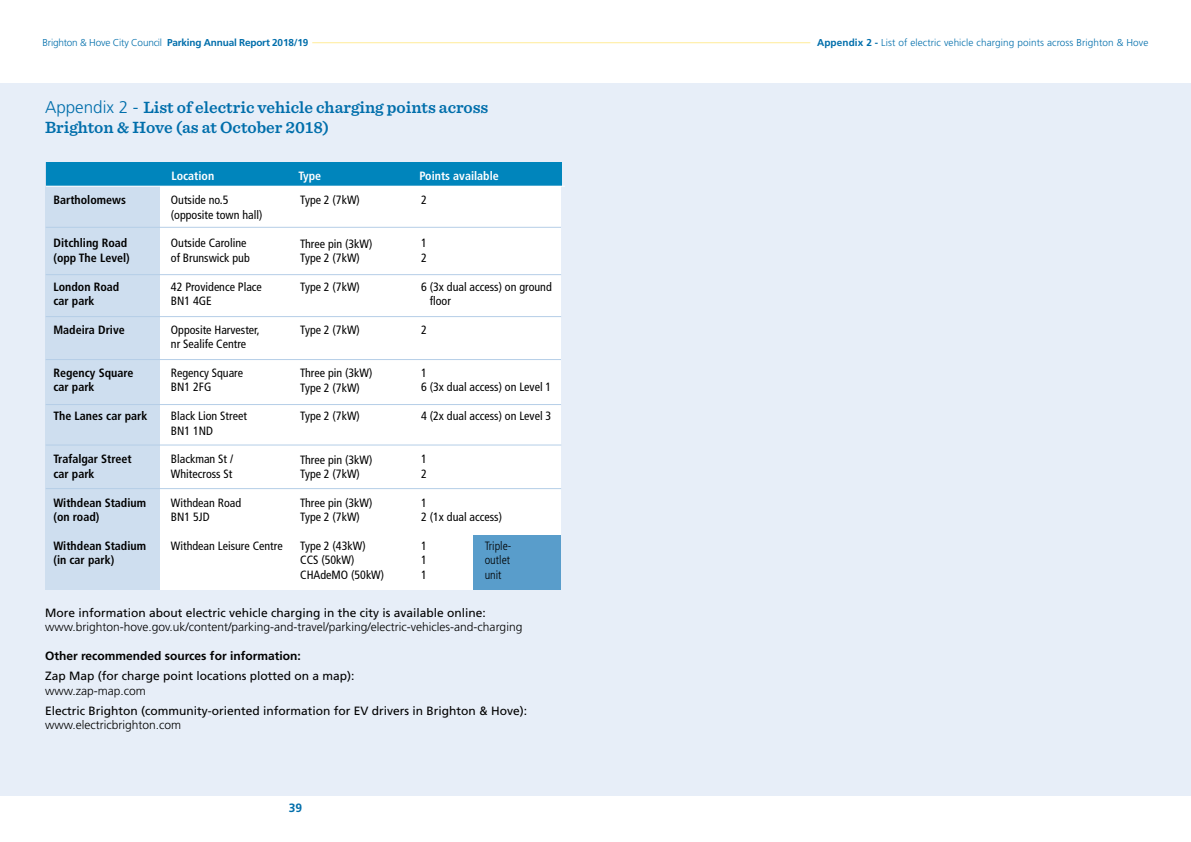
<style>
.page{position:relative;width:1191px;height:842px;background:#fff}
.page>*{position:absolute;margin:0;border:0;box-sizing:border-box;transform-origin:0 0}
.t1{font:600 17px/20.4px "Sentinel";color:#006eab}
.t2{font:condensed 12px/14.4px "Frutiger";color:#000}
.t3{font:12px "Frutiger";color:#000}
.t4{font:700 condensed 12px/14.4px "Frutiger";color:#000}
.t5{font:300 12px "Frutiger";color:#000}
.t6{font:700 12px "Frutiger";color:#000}
.t7{font:700 condensed 12px "Frutiger";color:#fff}
.t8{font:300 condensed 12px/14.4px "Frutiger";color:#000;text-align:justify}
.t9{font:700 12px "Frutiger";color:#006eab}
.t10{font:300 10px "Frutiger";letter-spacing:.01em;color:#006eab}
.t11{font:700 10px "Frutiger";letter-spacing:-.02em;color:#006eab}
.s1{font-weight:300}
.s2{font-weight:700}
.s3{font-family:"Frutiger";font-weight:300}
</style>
<div class="page">
<hr style="left:312px;top:42px;width:498px;height:1px;background:#ffec98">
<div style="left:0;top:83px;width:1191px;height:712px;background:#e7eef8"></div>
<div style="left:46px;top:162px;width:515px;height:428px;background:#fff"></div>
<div style="left:46px;top:162px;width:114px;height:428px;background:#cedeef"></div>
<div style="left:46px;top:162px;width:515px;height:24px;background:#0085bc"></div>
<div style="left:474px;top:535px;width:87px;height:54px;background:#599dcb"></div>
<hr style="left:46px;top:227px;width:515px;height:1px;background:#b5cee7">
<hr style="left:46px;top:274px;width:515px;height:1px;background:#b5cee7">
<hr style="left:46px;top:316px;width:515px;height:1px;background:#b5cee7">
<hr style="left:46px;top:359px;width:515px;height:1px;background:#b5cee7">
<hr style="left:46px;top:404px;width:515px;height:1px;background:#b5cee7">
<hr style="left:46px;top:444px;width:515px;height:1px;background:#b5cee7">
<hr style="left:46px;top:186px;width:519px;height:1px;background:#fff">
<hr style="left:46px;top:488px;width:515px;height:1px;background:#b5cee7">
<p class="t11" style="left:43px;top:37px;width:267px"><span class="s1">Brighton &amp; Hove City Council</span> Parking Annual Report 2018/19</p>
<p class="t10" style="left:817px;top:37px;width:333px"><span class="s2">Appendix 2 -</span> List of electric vehicle charging points across Brighton &amp; Hove</p>
<h1 class="t1" style="left:45px;top:96px;width:445px"><span class="s3">Appendix 2 -</span> List of electric vehicle charging points across<br>Brighton &amp; Hove (as at October 2018)</h1>
<p class="t7" style="left:171px;top:169px;width:44px">Location</p>
<p class="t7" style="left:298px;top:169px;width:24px">Type</p>
<p class="t7" style="left:419px;top:169px;width:81px">Points available</p>
<p class="t2" style="left:171px;top:193px;width:93px">Outside no.5 (opposite town hall)</p>
<p class="t2" style="left:171px;top:236px;width:80px">Outside Caroline of Brunswick pub</p>
<p class="t2" style="left:171px;top:279px;width:93px">42 Providence Place<br>BN1 4GE</p>
<p class="t2" style="left:171px;top:322px;width:90px">Opposite Harvester, nr Sealife Centre</p>
<p class="t2" style="left:171px;top:366px;width:74px">Regency Square<br>BN1 2FG</p>
<p class="t2" style="left:171px;top:409px;width:77px">Black Lion Street<br>BN1 1ND</p>
<p class="t2" style="left:171px;top:452px;width:64px">Blackman St /<br>Whitecross St</p>
<p class="t2" style="left:171px;top:495px;width:72px">Withdean Road<br>BN1 5JD</p>
<p class="t2" style="left:171px;top:538px;width:113px">Withdean Leisure Centre</p>
<p class="t4" style="left:54px;top:193px;width:74px">Bartholomews</p>
<p class="t4" style="left:54px;top:236px;width:78px">Ditchling Road (opp The Level)</p>
<p class="t4" style="left:54px;top:279px;width:67px">London Road car park</p>
<p class="t4" style="left:54px;top:322px;width:73px">Madeira Drive</p>
<p class="t4" style="left:54px;top:366px;width:81px">Regency Square car park</p>
<p class="t4" style="left:54px;top:409px;width:95px">The Lanes car park</p>
<p class="t4" style="left:54px;top:452px;width:80px">Trafalgar Street car park</p>
<p class="t4" style="left:54px;top:495px;width:94px">Withdean Stadium (on road)</p>
<p class="t4" style="left:54px;top:538px;width:94px">Withdean Stadium (in car park)</p>
<p class="t2" style="left:300px;top:193px;width:61px">Type 2 (7kW)</p>
<p class="t2" style="left:300px;top:236px;width:74px">Three pin (3kW)<br>Type 2 (7kW)</p>
<p class="t2" style="left:300px;top:280px;width:61px">Type 2 (7kW)</p>
<p class="t2" style="left:300px;top:323px;width:61px">Type 2 (7kW)</p>
<p class="t2" style="left:300px;top:366px;width:74px">Three pin (3kW)<br>Type 2 (7kW)</p>
<p class="t2" style="left:300px;top:409px;width:61px">Type 2 (7kW)</p>
<p class="t2" style="left:300px;top:452px;width:74px">Three pin (3kW)<br>Type 2 (7kW)</p>
<p class="t2" style="left:300px;top:496px;width:74px">Three pin (3kW)<br>Type 2 (7kW)</p>
<p class="t2" style="left:300px;top:539px;width:85px">Type 2 (43kW)<br>CCS (50kW)<br>CHAdeMO (50kW)</p>
<p class="t2" style="left:421px;top:193px;width:7px">2</p>
<p class="t2" style="left:421px;top:236px;width:7px">1<br>2</p>
<p class="t2" style="left:430px;top:279px;width:123px;text-indent:-9px">6 (3x dual access) on ground floor</p>
<p class="t2" style="left:421px;top:322px;width:7px">2</p>
<p class="t2" style="left:421px;top:366px;width:132px">1<br>6 (3x dual access) on Level 1</p>
<p class="t2" style="left:421px;top:409px;width:132px">4 (2x dual access) on Level 3</p>
<p class="t2" style="left:421px;top:452px;width:7px">1<br>2</p>
<p class="t2" style="left:421px;top:495px;width:82px">1<br>2 (1x dual access)</p>
<p class="t2" style="left:421px;top:538px;width:7px;text-align:justify">1<br>1<br>1</p>
<p class="t8" style="left:485px;top:539px;width:28px">Triple&shy;outlet unit</p>
<p class="t3" style="left:45px;top:606px;width:442px">More information about electric vehicle charging in the city is available online:</p>
<p class="t5" style="left:45px;top:620px;width:479px">www.brighton-hove.gov.uk/content/parking-and-travel/parking/electric-vehicles-and-charging</p>
<p class="t6" style="left:45px;top:649px;width:257px">Other recommended sources for information:</p>
<p class="t3" style="left:45px;top:669px;width:311px">Zap Map (for charge point locations plotted on a map):</p>
<p class="t5" style="left:45px;top:684px;width:102px">www.zap-map.com</p>
<p class="t3" style="left:45px;top:703px;width:484px">Electric Brighton (community-oriented information for EV drivers in Brighton &amp; Hove):</p>
<p class="t5" style="left:45px;top:718px;width:138px">www.electricbrighton.com</p>
<p class="t9" style="left:289px;top:801px;width:15px">39</p>
</div>
